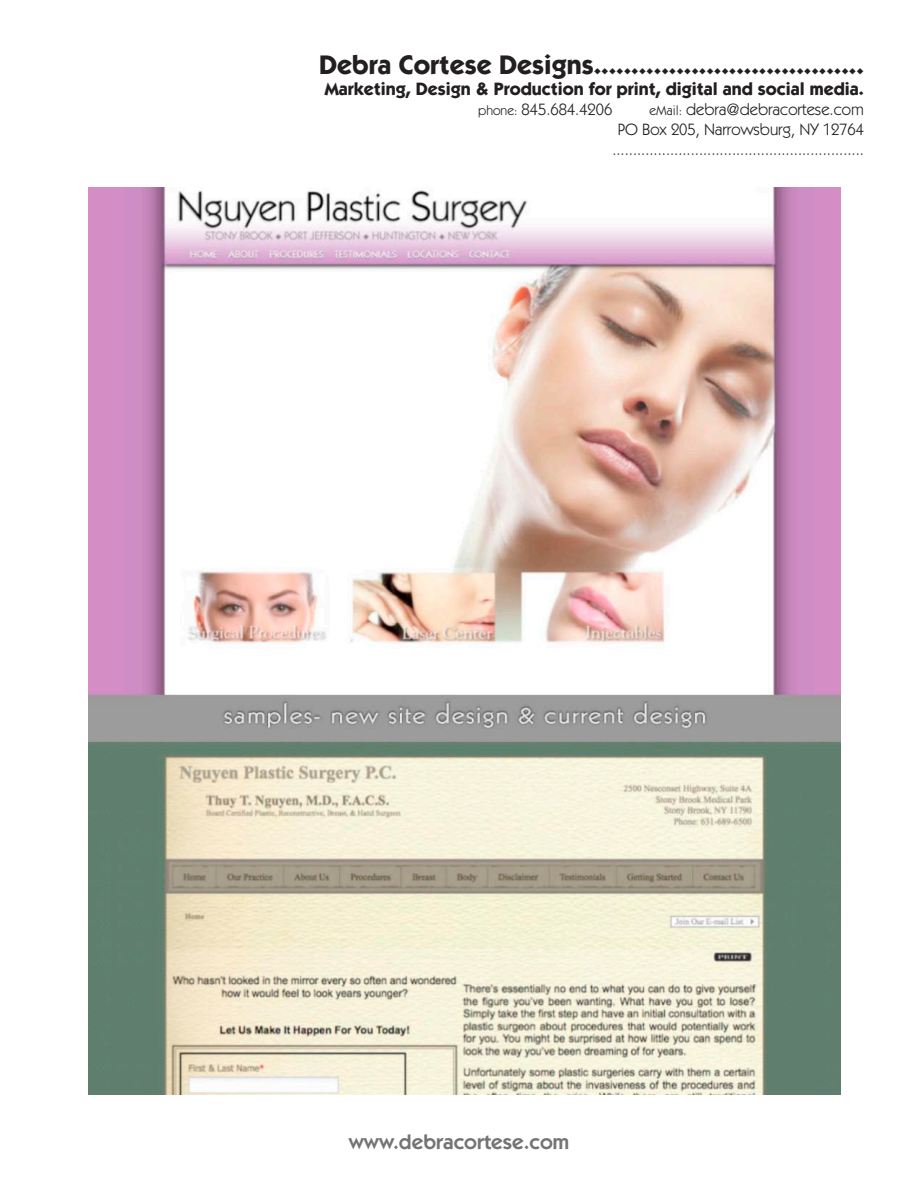
<style>
.page{position:relative;width:918px;height:1188px;background:#fff}
.page>*{position:absolute;margin:0;border:0;box-sizing:border-box;transform-origin:0 0}
.t1{font:700 27px "ITC Kabel Std";color:#231f20}
.t2{font:600 21px "ITC Kabel Std";color:#747474}
.t3{font:700 18px "ITC Kabel Std";color:#231f20}
.t4{font:16.5px/19.8px "ITC Kabel Std";color:#231f20;text-align:right}
.s1{font-size:13.5px}
</style>
<div class="page">
<img style="left:88px;top:187px;width:753px;height:907px">
<h1 class="t1" style="left:319px;top:48px;width:546px">Debra Cortese Designs....................................</h1>
<p class="t3" style="left:325px;top:78px;width:541px">Marketing, Design &amp; Production for print, digital and social media.</p>
<p class="t4" style="left:478px;top:99px;width:136px"><span class="s1">phone:</span> 845.684.4206</p>
<p class="t4" style="left:612px;top:99px;width:253px"><span class="s1">eMail:</span> debra@debracortese.com<br>PO Box 205, Narrowsburg, NY 12764 .............................................................</p>
<p class="t2" style="left:349px;top:1130px;width:222px">www.debracortese.com</p>
</div>
